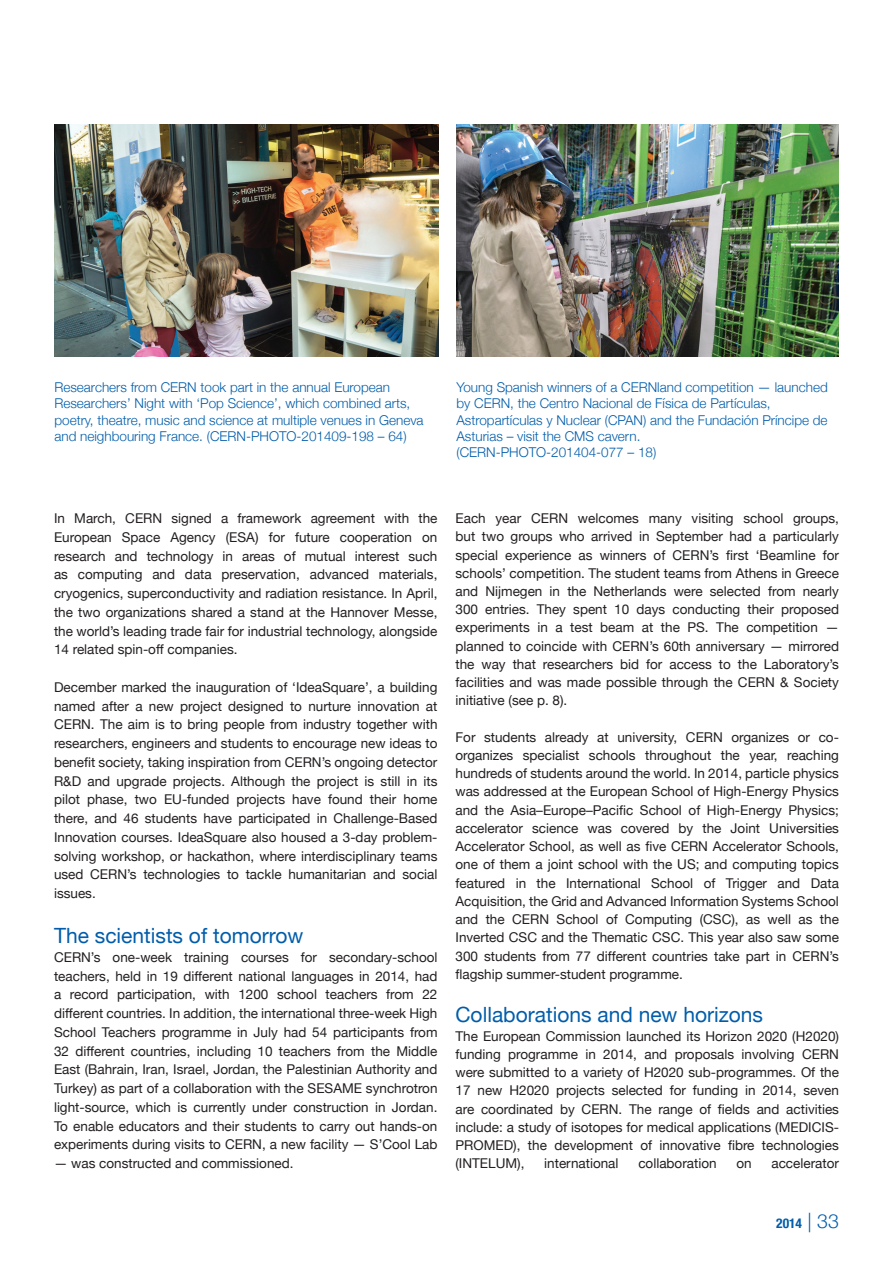
<style>
.page{position:relative;width:893px;height:1263px;background:#fff}
.page>*{position:absolute;margin:0;border:0;box-sizing:border-box;transform-origin:0 0}
.t1{font:21px "Helvetica Neue";color:#015dab}
.t2{font:13.5px/18.3px "Helvetica Neue";color:#231f20;text-align:justify}
.t3{font:300 13.5px/16.2px "Helvetica Neue";color:#015dab}
.t4{font:700 condensed 13.5px "Helvetica Neue";color:#015dab}
.s1{font-weight:300;font-stretch:normal;font-size:19.5px}
</style>
<div class="page">
<img style="left:54px;top:124px;width:384px;height:232px">
<img style="left:456px;top:124px;width:383px;height:232px">
<p class="t3" style="left:54px;top:379px;width:371px">Researchers from CERN took part in the annual European Researchers’ Night with ‘Pop Science’, which combined arts, poetry, theatre, music and science at multiple venues in Geneva and neighbouring France. (CERN-PHOTO-201409-198 – 64)</p>
<p class="t3" style="left:456px;top:379px;width:373px">Young Spanish winners of a CERNland competition — launched by CERN, the Centro Nacional de Física de Partículas, Astropartículas y Nuclear (CPAN) and the Fundación Príncipe de Asturias – visit the CMS cavern.<br>(CERN-PHOTO-201404-077 – 18)</p>
<p class="t2" style="left:54px;top:509px;width:385px;line-height:18.8px">In March, CERN signed a framework agreement with the European Space Agency (ESA) for future cooperation on research and technology in areas of mutual interest such as computing and data preservation, advanced materials, cryogenics, superconductivity and radiation resistance. In April, the two organizations shared a stand at the Hannover Messe, the world’s leading trade fair for industrial technology, alongside 14 related spin-off companies.</p>
<p class="t2" style="left:54px;top:678px;width:385px;line-height:18.8px">December marked the inauguration of ‘IdeaSquare’, a building named after a new project designed to nurture innovation at CERN. The aim is to bring people from industry together with researchers, engineers and students to encourage new ideas to benefit society, taking inspiration from CERN’s ongoing detector R&amp;D and upgrade projects. Although the project is still in its pilot phase, two EU-funded projects have found their home there, and 46 students have participated in Challenge-Based Innovation courses. IdeaSquare also housed a 3-day problem&shy;solving workshop, or hackathon, where interdisciplinary teams used CERN’s technologies to tackle humanitarian and social issues.</p>
<h1 class="t1" style="left:54px;top:923px;width:251px">The scientists of tomorrow</h1>
<p class="t2" style="left:54px;top:947px;width:385px;line-height:18.8px">CERN’s one-week training courses for secondary-school teachers, held in 19 different national languages in 2014, had a record participation, with 1200 school teachers from 22 different countries. In addition, the international three-week High School Teachers programme in July had 54 participants from 32 different countries, including 10 teachers from the Middle East (Bahrain, Iran, Israel, Jordan, the Palestinian Authority and Turkey) as part of a collaboration with the SESAME synchrotron light-source, which is currently under construction in Jordan.<br>To enable educators and their students to carry out hands-on experiments during visits to CERN, a new facility — S’Cool Lab</p>
<p class="t2" style="left:54px;top:1154px;width:241px">— was constructed and commissioned.</p>
<p class="t2" style="left:455px;top:509px;width:385px">Each year CERN welcomes many visiting school groups, but two groups who arrived in September had a particularly special experience as winners of CERN’s first ‘Beamline for schools’ competition. The student teams from Athens in Greece and Nijmegen in the Netherlands were selected from nearly 300 entries. They spent 10 days conducting their proposed experiments in a test beam at the PS. The competition — planned to coincide with CERN’s 60th anniversary — mirrored the way that researchers bid for access to the Laboratory’s facilities and was made possible through the CERN &amp; Society initiative (see p. 8).</p>
<p class="t2" style="left:455px;top:728px;width:385px">For students already at university, CERN organizes or co&shy;organizes specialist schools throughout the year, reaching hundreds of students around the world. In 2014, particle physics was addressed at the European School of High-Energy Physics and the Asia–Europe–Pacific School of High-Energy Physics; accelerator science was covered by the Joint Universities Accelerator School, as well as five CERN Accelerator Schools, one of them a joint school with the US; and computing topics featured in the International School of Trigger and Data Acquisition, the Grid and Advanced Information Systems School and the CERN School of Computing (CSC), as well as the Inverted CSC and the Thematic CSC. This year also saw some 300 students from 77 different countries take part in CERN’s flagship summer-student programme.</p>
<h1 class="t1" style="left:455px;top:1002px;width:309px">Collaborations and new horizons</h1>
<p class="t2" style="left:455px;top:1026px;width:385px">The European Commission launched its Horizon 2020 (H2020) funding programme in 2014, and proposals involving CERN were submitted to a variety of H2020 sub-programmes. Of the 17 new H2020 projects selected for funding in 2014, seven are coordinated by CERN. The range of fields and activities include: a study of isotopes for medical applications (MEDICIS-PROMED), the development of innovative fibre technologies (INTELUM),</p>
<p class="t2" style="left:544px;top:1154px;width:76px">international</p>
<p class="t2" style="left:638px;top:1154px;width:80px">collaboration</p>
<p class="t2" style="left:736px;top:1154px;width:17px">on</p>
<p class="t2" style="left:771px;top:1154px;width:69px">accelerator</p>
<p class="t4" style="left:776px;top:1215px;width:64px">2014 <span class="s1">| 33</span></p>
</div>
